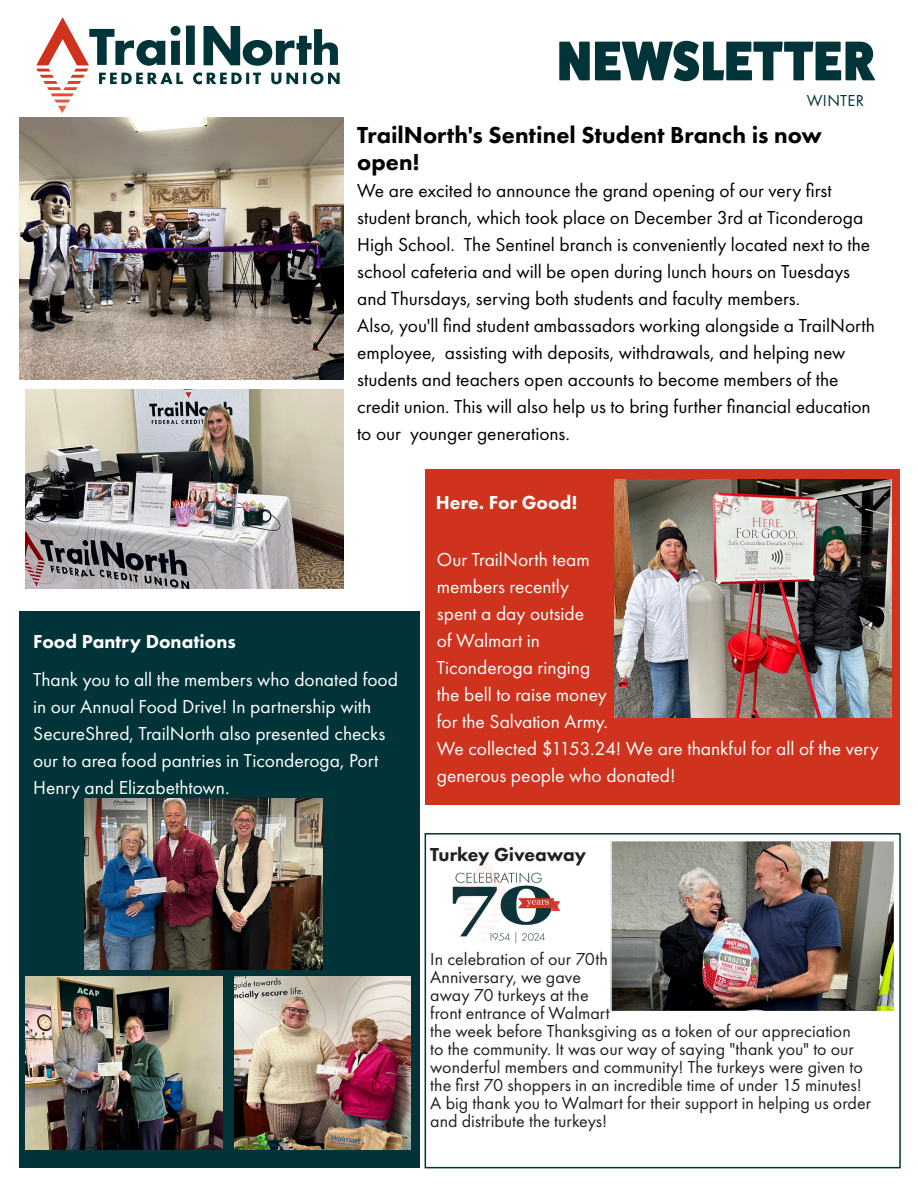
<style>
.page{position:relative;width:918px;height:1188px;background:#fff}
.page>*{position:absolute;margin:0;border:0;box-sizing:border-box;transform-origin:0 0}
.SB2{font:800 24px/27px "Futura PT";letter-spacing:.005em;color:#000}
.SB2-2{font:19.5px/27px "Futura PT";color:#000}
.SB2-3{font:19.5px/27px "Futura PT";color:#fff}
.SB2-4{font:800 19.5px "Futura PT";color:#fff}
.SB2-5{font:800 19.5px "Futura PT";color:#231f20}
.SB2-6{font:18px/18px "Futura PT";color:#231f20}
.SB2-7{font:16.5px "Futura PT";letter-spacing:.015em;color:#003438}
</style>
<div class="page">
<img style="left:19px;top:117px;width:324px;height:262px">
<div style="left:425px;top:470px;width:475px;height:335px;background:#cf331e"></div>
<div style="left:425px;top:833px;width:476px;height:335px;border:2px solid #003438"></div>
<div style="left:19px;top:611px;width:401px;height:557px;background:#003438"></div>
<img style="left:234px;top:977px;width:176px;height:172px">
<img style="left:84px;top:798px;width:238px;height:171px">
<img style="left:26px;top:977px;width:197px;height:172px">
<img style="left:614px;top:479px;width:277px;height:238px">
<img style="left:613px;top:843px;width:279px;height:166px">
<div style="left:610px;top:840px;width:285px;height:172px;border:2px solid #fff"></div>
<img style="left:26px;top:390px;width:317px;height:199px">
<img style="left:452px;top:860px;width:108px;height:84px">
<svg style="left:559px;top:41px;width:316px;height:40px"></svg>
<svg style="left:36px;top:17px;width:304px;height:96px"></svg>
<p class="SB2-7" style="left:807px;top:91px;width:59px">WINTER</p>
<p class="SB2" style="left:357px;top:121px;width:466px">TrailNorth's Sentinel Student Branch is now open!</p>
<p class="SB2-2" style="left:357px;top:177px;width:515px">We are excited to announce the grand opening of our very first student branch, which took place on December 3rd at Ticonderoga High School. The Sentinel branch is conveniently located next to the school cafeteria and will be open during lunch hours on Tuesdays and Thursdays, serving both students and faculty members.</p>
<p class="SB2-2" style="left:357px;top:312px;width:519px">Also, you'll find student ambassadors working alongside a TrailNorth employee, assisting with deposits, withdrawals, and helping new students and teachers open accounts to become members of the credit union. This will also help us to bring further financial education to our younger generations.</p>
<p class="SB2-4" style="left:33px;top:629px;width:204px">Food Pantry Donations</p>
<p class="SB2-3" style="left:33px;top:666px;width:367px">Thank you to all the members who donated food in our Annual Food Drive! In partnership with SecureShred, TrailNorth also presented checks our to area food pantries in Ticonderoga, Port Henry and Elizabethtown.</p>
<p class="SB2-4" style="left:436px;top:491px;width:143px">Here. For Good!</p>
<p class="SB2-3" style="left:437px;top:546px;width:443px">Our TrailNorth team<br>members recently<br>spent a day outside<br>of Walmart in<br>Ticonderoga ringing<br>the bell to raise money<br>for the Salvation Army.<br>We collected $1153.24! We are thankful for all of the very generous people who donated!</p>
<p class="SB2-5" style="left:430px;top:842px;width:158px">Turkey Giveaway</p>
<p class="SB2-6" style="left:430px;top:950px;width:442px">In celebration of our 70th<br>Anniversary, we gave<br>away 70 turkeys at the<br>front entrance of Walmart<br>the week before Thanksgiving as a token of our appreciation<br>to the community. It was our way of saying "thank you" to our wonderful members and community! The turkeys were given to the first 70 shoppers in an incredible time of under 15 minutes!<br>A big thank you to Walmart for their support in helping us order and distribute the turkeys!</p>
</div>
